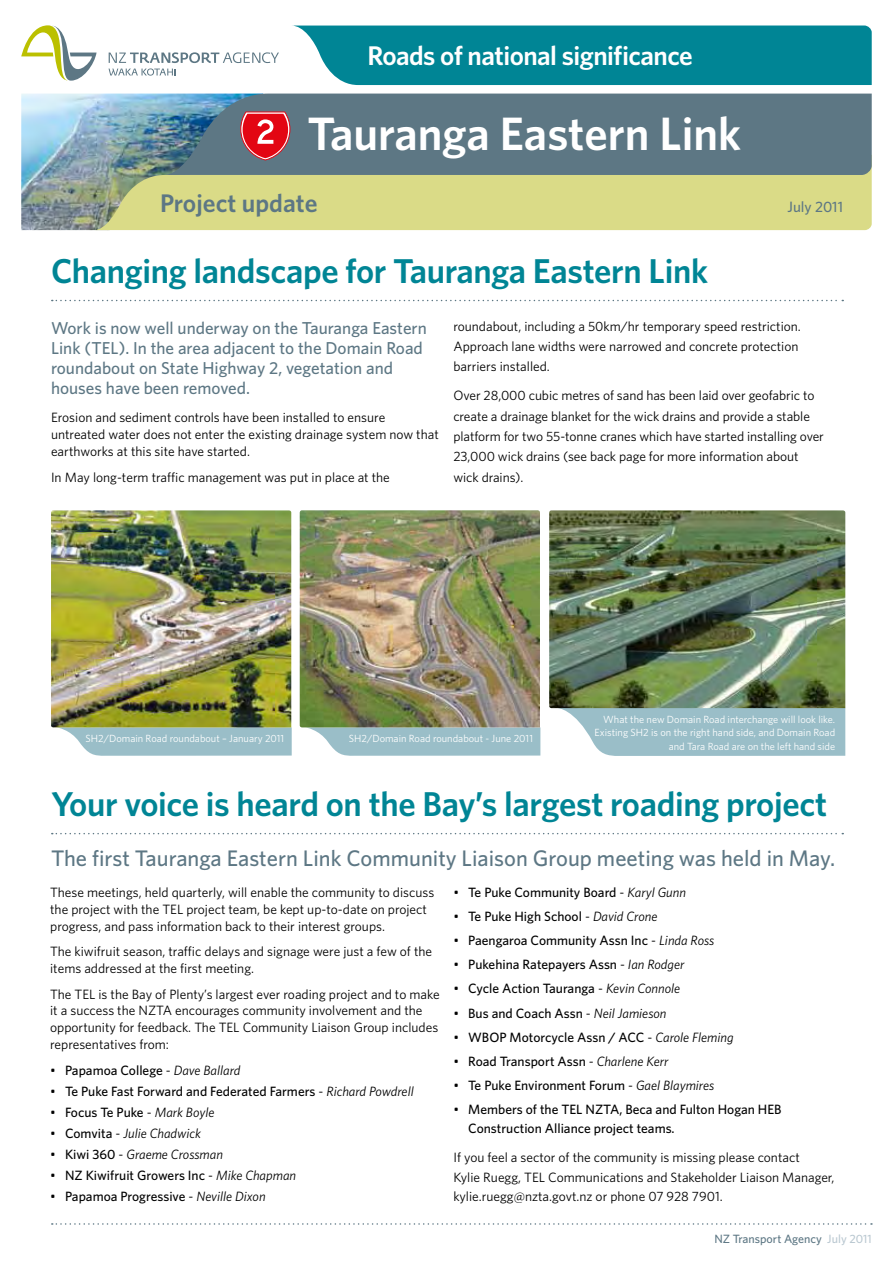
<style>
.page{position:relative;width:893px;height:1263px;background:#fff}
.page>*{position:absolute;margin:0;border:0;box-sizing:border-box;transform-origin:0 0}
.t1{font:600 46.95px "Whitney";color:#fff}
.t2{font:600 34.5px "Whitney";letter-spacing:-.01em;color:#008595}
.t3{font:600 27px "Whitney";letter-spacing:-.02em;color:#fff}
.t4{font:600 25.5px "Whitney";color:#5d7784}
.t5{font:500 22.5px "Whitney";color:#5d7784}
.t6{font:500 17.25px/20px "Whitney";color:#5d7784}
.t7{font:500 15px "Whitney";color:#5d7784}
.t8{font:13.5px/20.4px "Whitney";color:#000}
.t9{font:500 13.5px/19.8px "Whitney";color:#000}
.t10{font:italic 13.5px "Whitney";color:#000}
.t11{font:500 12px "Whitney";color:#5d7784}
.t12{font:10.35px/13.5px "Whitney";color:#fff;text-align:right}
.s1{font-weight:400}
.s2{font-weight:400;font-style:italic}
.s3{font-style:normal}
.s4{font-weight:500;font-style:normal}
.s5{color:#bac8d1}
</style>
<div class="page">
<div style="left:295px;top:26px;width:577px;height:59px;background:#008595"></div>
<svg style="left:109px;top:52px;width:170px;height:24px"></svg>
<svg style="left:21px;top:25px;width:76px;height:56px"></svg>
<img style="left:21px;top:94px;width:143px;height:136px">
<svg style="left:94px;top:155px;width:778px;height:75px;background:#d3d686"></svg>
<div style="left:164px;top:94px;width:708px;height:81px;background:#5d7784"></div>
<svg style="left:52px;top:1223px;width:820px;height:2px"></svg>
<svg style="left:240px;top:111px;width:50px;height:49px;background:#cd424d"></svg>
<svg style="left:52px;top:300px;width:791px;height:1px"></svg>
<svg style="left:57px;top:727px;width:235px;height:29px;background:#a4c4cb"></svg>
<img style="left:51px;top:510px;width:240px;height:217px">
<svg style="left:306px;top:727px;width:234px;height:29px;background:#a4c3cc"></svg>
<img style="left:300px;top:510px;width:240px;height:217px">
<svg style="left:557px;top:708px;width:288px;height:48px;background:#a4c4cd"></svg>
<img style="left:549px;top:510px;width:296px;height:198px">
<svg style="left:52px;top:833px;width:791px;height:1px"></svg>
<h3 class="t3" style="left:367px;top:37px;width:327px">Roads of national significance</h3>
<h1 class="t1" style="left:307px;top:102px;width:435px">Tauranga Eastern Link</h1>
<h3 class="t4" style="left:160px;top:186px;width:159px">Project update</h3>
<p class="t7" style="left:787px;top:196px;width:57px">July 2011</p>
<h2 class="t2" style="left:51px;top:248px;width:659px">Changing landscape for Tauranga Eastern Link</h2>
<p class="t6" style="left:51px;top:317px;width:377px">Work is now well underway on the Tauranga Eastern Link (TEL). In the area adjacent to the Domain Road roundabout on State Highway 2, vegetation and houses have been removed.</p>
<p class="t8" style="left:51px;top:409px;width:389px;line-height:17px">Erosion and sediment controls have been installed to ensure untreated water does not enter the existing drainage system now that earthworks at this site have started.</p>
<p class="t8" style="left:51px;top:467px;width:340px">In May long-term traffic management was put in place at the</p>
<p class="t8" style="left:453px;top:315px;width:349px">roundabout, including a 50km/hr temporary speed restriction.<br>Approach lane widths were narrowed and concrete protection barriers installed.</p>
<p class="t8" style="left:453px;top:385px;width:372px">Over 28,000 cubic metres of sand has been laid over geofabric to create a drainage blanket for the wick drains and provide a stable platform for two 55-tonne cranes which have started installing over 23,000 wick drains (see back page for more information about wick drains).</p>
<p class="t12" style="left:86px;top:732px;width:200px">SH2/Domain Road roundabout – January 2011</p>
<p class="t12" style="left:349px;top:732px;width:186px">SH2/Domain Road roundabout - June 2011</p>
<p class="t12" style="left:595px;top:712px;width:242px">What the new Domain Road interchange will look like.<br>Existing SH2 is on the right hand side, and Domain Road and Tara Road are on the left hand side</p>
<h2 class="t2" style="left:51px;top:781px;width:778px">Your voice is heard on the Bay’s largest roading project</h2>
<h3 class="t5" style="left:51px;top:843px;width:786px">The first Tauranga Eastern Link Community Liaison Group meeting was held in May.</h3>
<p class="t9" style="left:453px;top:882px;width:234px"><span class="s1">•</span> Te Puke Community Board <span class="s1">-</span> <span class="s2">Karyl Gunn</span></p>
<p class="t9" style="left:453px;top:906px;width:206px"><span class="s1">•</span> Te Puke High School <span class="s1">-</span> <span class="s2">David Crone</span></p>
<p class="t9" style="left:453px;top:931px;width:262px"><span class="s1">•</span> Paengaroa Community Assn Inc <span class="s1">-</span> <span class="s2">Linda Ross</span></p>
<p class="t9" style="left:453px;top:955px;width:233px"><span class="s1">•</span> Pukehina Ratepayers Assn <span class="s1">-</span> <span class="s2">Ian Rodger</span></p>
<p class="t9" style="left:453px;top:979px;width:228px"><span class="s1">•</span> Cycle Action Tauranga <span class="s1">-</span> <span class="s2">Kevin Connole</span></p>
<p class="t9" style="left:453px;top:1003px;width:215px"><span class="s1">•</span> Bus and Coach Assn <span class="s1">-</span> <span class="s2">Neil Jamieson</span></p>
<p class="t9" style="left:453px;top:1027px;width:282px"><span class="s1">•</span> WBOP Motorcycle Assn / ACC <span class="s1">-</span> <span class="s2">Carole Fleming</span></p>
<p class="t9" style="left:453px;top:1051px;width:216px"><span class="s1">•</span> Road Transport Assn <span class="s2">- Charlene Kerr</span></p>
<p class="t9" style="left:453px;top:1075px;width:262px"><span class="s1">•</span> Te Puke Environment Forum <span class="s1">-</span> <span class="s2">Gael Blaymires</span></p>
<p class="t9" style="left:468px;top:1099px;width:315px;text-indent:-15px"><span class="s1">•</span> Members of the TEL NZTA, Beca and Fulton Hogan HEB<br>Construction Alliance project teams.</p>
<p class="t8" style="left:453px;top:1147px;width:383px;line-height:19.8px">If you feel a sector of the community is missing please contact<br>Kylie Ruegg, TEL Communications and Stakeholder Liaison Manager, kylie.ruegg@nzta.govt.nz or phone 07 928 7901.</p>
<p class="t8" style="left:50px;top:884px;width:386px;line-height:16.8px">These meetings, held quarterly, will enable the community to discuss the project with the TEL project team, be kept up-to-date on project progress, and pass information back to their interest groups.</p>
<p class="t8" style="left:50px;top:943px;width:383px;line-height:16.8px">The kiwifruit season, traffic delays and signage were just a few of the items addressed at the first meeting.</p>
<p class="t8" style="left:50px;top:985px;width:391px;line-height:16.8px">The TEL is the Bay of Plenty’s largest ever roading project and to make it a success the NZTA encourages community involvement and the opportunity for feedback. The TEL Community Liaison Group includes representatives from:</p>
<p class="t9" style="left:50px;top:1060px;width:192px"><span class="s1">•</span> Papamoa College <span class="s1">-</span> <span class="s2">Dave Ballard</span></p>
<p class="t9" style="left:50px;top:1081px;width:365px"><span class="s1">•</span> Te Puke Fast Forward and Federated Farmers <span class="s1">-</span> <span class="s2">Richard Powdrell</span></p>
<p class="t9" style="left:50px;top:1102px;width:166px"><span class="s1">•</span> Focus Te Puke <span class="s1">-</span> <span class="s2">Mark Boyle</span></p>
<p class="t10" style="left:50px;top:1124px;width:152px"><span class="s3">•</span> <span class="s4">Comvita</span> <span class="s3">-</span> Julie Chadwick</p>
<p class="t10" style="left:50px;top:1145px;width:174px"><span class="s3">•</span> <span class="s4">Kiwi 360</span> <span class="s3">-</span> Graeme Crossman</p>
<p class="t9" style="left:50px;top:1165px;width:247px"><span class="s1">•</span> NZ Kiwifruit Growers Inc <span class="s1">-</span> <span class="s2">Mike Chapman</span></p>
<p class="t9" style="left:50px;top:1186px;width:217px"><span class="s1">•</span> Papamoa Progressive <span class="s1">-</span> <span class="s2">Neville Dixon</span></p>
<p class="t11" style="left:714px;top:1230px;width:159px">NZ Transport Agency <span class="s5">July 2011</span></p>
</div>
